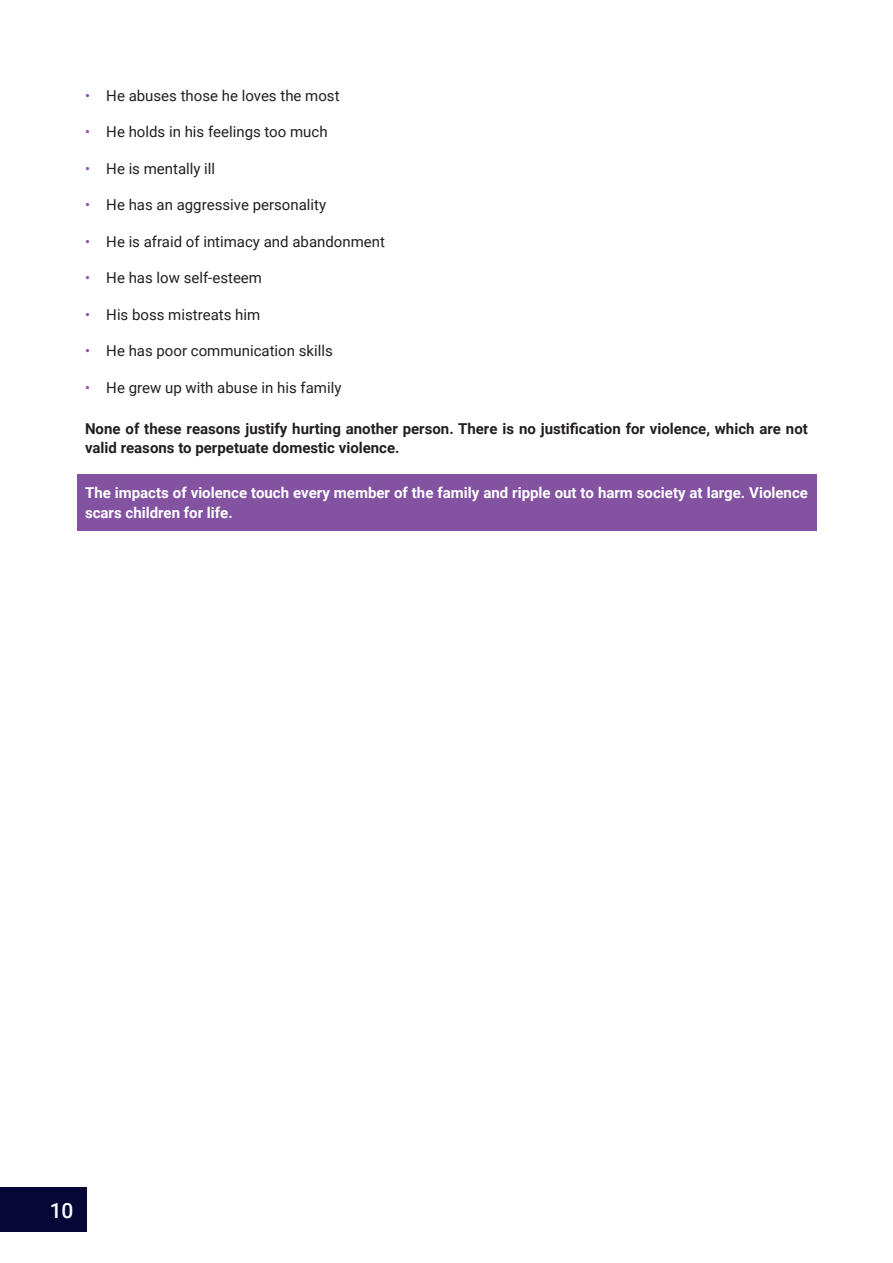
<style>
.page{position:relative;width:893px;height:1263px;background:#fff}
.page>*{position:absolute;margin:0;border:0;box-sizing:border-box;transform-origin:0 0}
.t1{font:500 21px "Roboto";color:#fff}
.t2{font:15px "Roboto";color:#231f20}
.body{font:700 15px/19.5px "Roboto";color:#231f20}
.body_highlight_white{font:700 15px/19.5px "Roboto";color:#fff}
.s1{color:#8353a1}
</style>
<div class="page">
<div style="left:0;top:1187px;width:86px;height:45px;background:#060737"></div>
<div style="left:77px;top:474px;width:739px;height:56px;background:#8353a1"></div>
<p class="t2" style="left:85px;top:85px;width:256px"><span class="s1">•</span> He abuses those he loves the most</p>
<p class="t2" style="left:85px;top:121px;width:244px"><span class="s1">•</span> He holds in his feelings too much</p>
<p class="t2" style="left:85px;top:158px;width:132px"><span class="s1">•</span> He is mentally ill</p>
<p class="t2" style="left:85px;top:194px;width:243px"><span class="s1">•</span> He has an aggressive personality</p>
<p class="t2" style="left:85px;top:231px;width:301px"><span class="s1">•</span> He is afraid of intimacy and abandonment</p>
<p class="t2" style="left:85px;top:267px;width:179px"><span class="s1">•</span> He has low self-esteem</p>
<p class="t2" style="left:85px;top:304px;width:177px"><span class="s1">•</span> His boss mistreats him</p>
<p class="t2" style="left:85px;top:340px;width:249px"><span class="s1">•</span> He has poor communication skills</p>
<p class="t2" style="left:85px;top:377px;width:258px"><span class="s1">•</span> He grew up with abuse in his family</p>
<p class="body" style="left:85px;top:418px;width:724px">None of these reasons justify hurting another person. There is no justification for violence, which are not valid reasons to perpetuate domestic violence.</p>
<p class="body_highlight_white" style="left:85px;top:482px;width:724px">The impacts of violence touch every member of the family and ripple out to harm society at large. Violence scars children for life.</p>
<h1 class="t1" style="left:50px;top:1195px;width:25px">10</h1>
</div>
